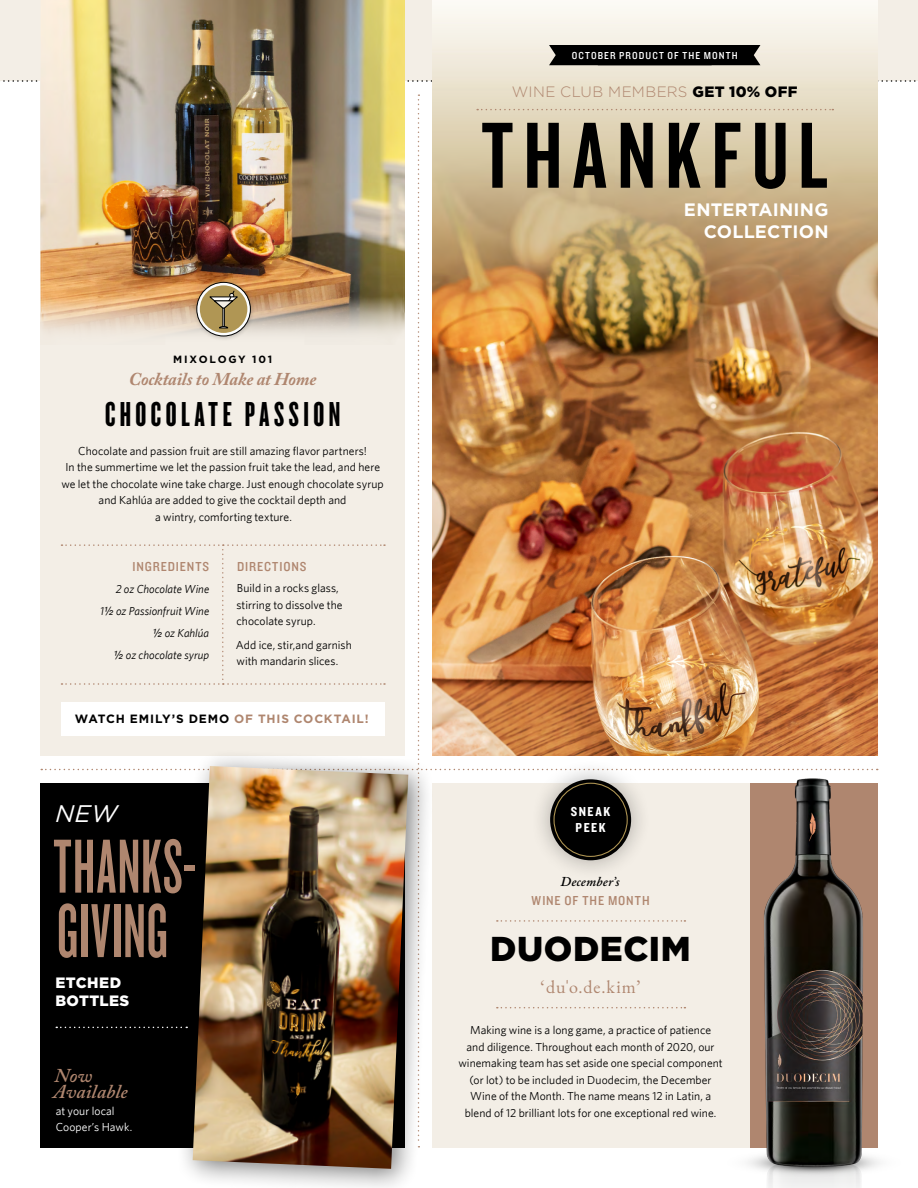
<style>
.page{position:relative;width:918px;height:1188px;background:#fff}
.page>*{position:absolute;margin:0;border:0;box-sizing:border-box;transform-origin:0 0}
.t1{font:97.5px "Knockout HTF48 Featherweight";letter-spacing:.105em;color:#000}
.t2{font:79.5px/64.5px "Knockout HTF47 Bantamweight";letter-spacing:.02em;color:#af866f;scale:.86 1}
.t3{font:36px "Knockout HTF67 Full Bantamwt";letter-spacing:.125em;color:#000}
.t4{font:900 34.5px "Gotham";letter-spacing:.015em;color:#000}
.t5{font:italic 24px "Gotham";color:#fff}
.t6{font:italic 600 19.5px/16.5px "Adobe Caslon Pro";letter-spacing:.005em;color:#af866f}
.t7{font:700 18px/22.5px "Gotham";letter-spacing:.01em;color:#fff;text-align:right}
.t8{font:italic 700 18px "Adobe Caslon Pro";letter-spacing:-.005em;color:#af866f}
.t9{font:18px "EB Garamond";letter-spacing:.045em;color:#af866f}
.t10{font:300 15px "Gotham";letter-spacing:.025em;color:#af866f}
.t11{font:900 15px/18px "Gotham";letter-spacing:.025em;color:#fff}
.t12{font:13.5px "Knockout HTF30 Junior Welterwt";letter-spacing:.065em;color:#af866f}
.t13{font:italic 600 13.5px "Adobe Caslon Pro";letter-spacing:.01em;color:#000}
.t14{font:13.5px/16px "Knockout HTF50 Welterweight";letter-spacing:.115em;color:#fff;text-align:center}
.t15{font:700 12px "Gotham";letter-spacing:.07em;color:#000}
.t16{font:11.7px/16.5px "Whitney";letter-spacing:.005em;color:#000}
.t17{font:italic 11.7px/21.9px "Whitney";color:#000;text-align:right}
.t18{font:11.7px/16.5px "Whitney";letter-spacing:.005em;color:#fff}
.t19{font:10.5px "Knockout HTF30 Junior Welterwt";letter-spacing:.105em;color:#fff}
.t20{font:700 10.5px "Gotham";letter-spacing:.165em;color:#000}
.s1{font-family:"Helvetica Neue"}
.s2{color:#af866f}
.s3{font-weight:900;color:#000}
</style>
<div class="page">
<div style="left:0;top:0;width:918px;height:81px;background:#f3eee6"></div>
<svg style="left:3px;top:80px;width:913px;height:2px"></svg>
<img style="left:40px;top:0;width:365px;height:345px">
<img style="left:432px;top:0;width:446px;height:94px">
<div style="left:549px;top:45px;width:211px;height:20px;background:#000"></div>
<img style="left:748px;top:769px;width:132px;height:419px">
<img style="left:41px;top:94px;width:837px;height:1054px">
<div style="left:175px;top:749px;width:260px;height:439px;background:#000;opacity:.5"></div>
<img style="left:193px;top:766px;width:215px;height:403px">
<p class="t20" style="left:173px;top:352px;width:100px">MIXOLOGY 101</p>
<h3 class="t8" style="left:129px;top:369px;width:189px">Cocktails to Make at Home</h3>
<h3 class="t3" style="left:105px;top:395px;width:237px">CHOCOLATE PASSION</h3>
<p class="t16" style="left:61px;top:442px;width:324px;text-align:center">Chocolate and passion fruit are still amazing flavor partners!<br>In the summertime we let the passion fruit take the lead, and here we let the chocolate wine take charge. Just enough chocolate syrup and Kahlúa are added to give the cocktail depth and<br>a wintry, comforting texture.</p>
<p class="t12" style="left:132px;top:560px;width:78px">INGREDIENTS</p>
<p class="t17" style="left:100px;top:578px;width:110px">2 oz Chocolate Wine<br>1<span class="s1">½</span> oz Passionfruit Wine <span class="s1">½</span> oz Kahlúa<br><span class="s1">½</span> oz chocolate syrup</p>
<p class="t12" style="left:237px;top:559px;width:71px">DIRECTIONS</p>
<p class="t16" style="left:236px;top:580px;width:108px">Build in a rocks glass, stirring to dissolve the chocolate syrup.</p>
<p class="t16" style="left:236px;top:636px;width:117px">Add ice, stir,and garnish with mandarin slices.</p>
<p class="t15" style="left:75px;top:711px;width:295px">WATCH EMILY’S DEMO <span class="s2">OF THIS COCKTAIL!</span></p>
<h3 class="t5" style="left:56px;top:798px;width:63px">NEW</h3>
<h2 class="t2" style="left:53px;top:835px;width:166px">THANKS-<br>GIVING</h2>
<p class="t11" style="left:56px;top:974px;width:75px">ETCHED<br>BOTTLES</p>
<h3 class="t6" style="left:53px;top:1067px;width:76px">Now<br>Available</h3>
<p class="t18" style="left:56px;top:1102px;width:78px">at your local<br>Cooper’s Hawk.</p>
<p class="t19" style="left:572px;top:50px;width:168px">OCTOBER PRODUCT OF THE MONTH</p>
<p class="t10" style="left:512px;top:82px;width:287px">WINE CLUB MEMBERS <span class="s3">GET 10% OFF</span></p>
<h1 class="t1" style="left:481px;top:107px;width:348px">THANKFUL</h1>
<h3 class="t7" style="left:684px;top:198px;width:146px">ENTERTAINING<br>COLLECTION</h3>
<p class="t14" style="left:571px;top:804px;width:41px">SNEAK<br>PEEK</p>
<p class="t13" style="left:561px;top:873px;width:61px">December’s</p>
<p class="t12" style="left:532px;top:894px;width:119px">WINE OF THE MONTH</p>
<h3 class="t4" style="left:490px;top:925px;width:202px">DUODECIM</h3>
<h3 class="t9" style="left:541px;top:975px;width:102px">‘duˈo.de.kim’</h3>
<p class="t16" style="left:458px;top:1022px;width:266px;text-align:center">Making wine is a long game, a practice of patience<br>and diligence. Throughout each month of 2020, our winemaking team has set aside one special component (or lot) to be included in Duodecim, the December Wine of the Month. The name means 12 in Latin, a blend of 12 brilliant lots for one exceptional red wine.</p>
</div>
